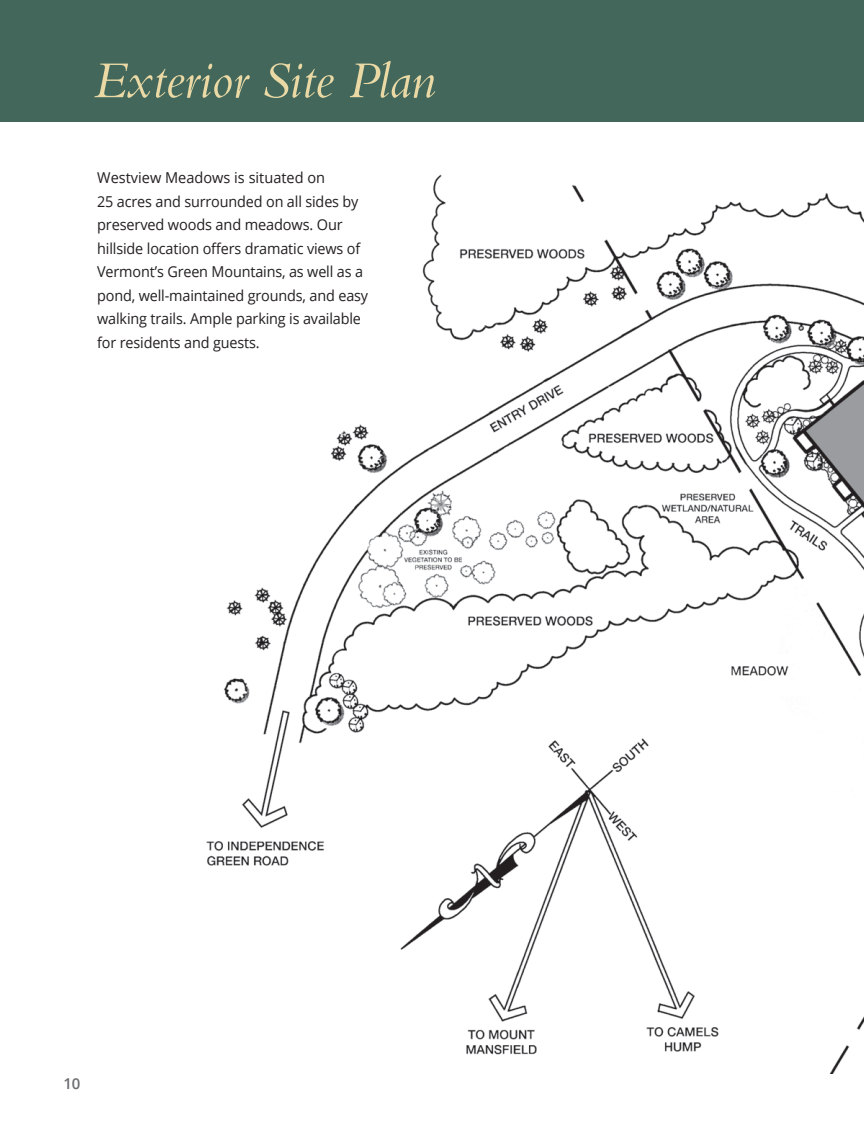
<style>
.page{position:relative;width:864px;height:1134px;background:#fff}
.page>*{position:absolute;margin:0;border:0;box-sizing:border-box;transform-origin:0 0}
.t1{font:italic 54px "Bembo Std";letter-spacing:-.01em;color:#ead9a5}
.Body_copy_-_smaller{font:15px/23.5px "Open Sans";letter-spacing:-.01em;color:#231f20}
.t2{font:600 15px "Open Sans";color:#6c6d70}
</style>
<div class="page">
<img style="left:206px;top:174px;width:658px;height:900px">
<div style="left:0;top:0;width:864px;height:122px;background:#43685b"></div>
<p class="t1" style="left:93px;top:49px;width:344px">Exterior Site Plan</p>
<p class="Body_copy_-_smaller" style="left:97px;top:166px;width:273px">Westview Meadows is situated on<br>25 acres and surrounded on all sides by preserved woods and meadows. Our hillside location offers dramatic views of Vermont’s Green Mountains, as well as a pond, well-maintained grounds, and easy walking trails. Ample parking is available for residents and guests.</p>
<p class="t2" style="left:63px;top:1074px;width:19px">10</p>
</div>
